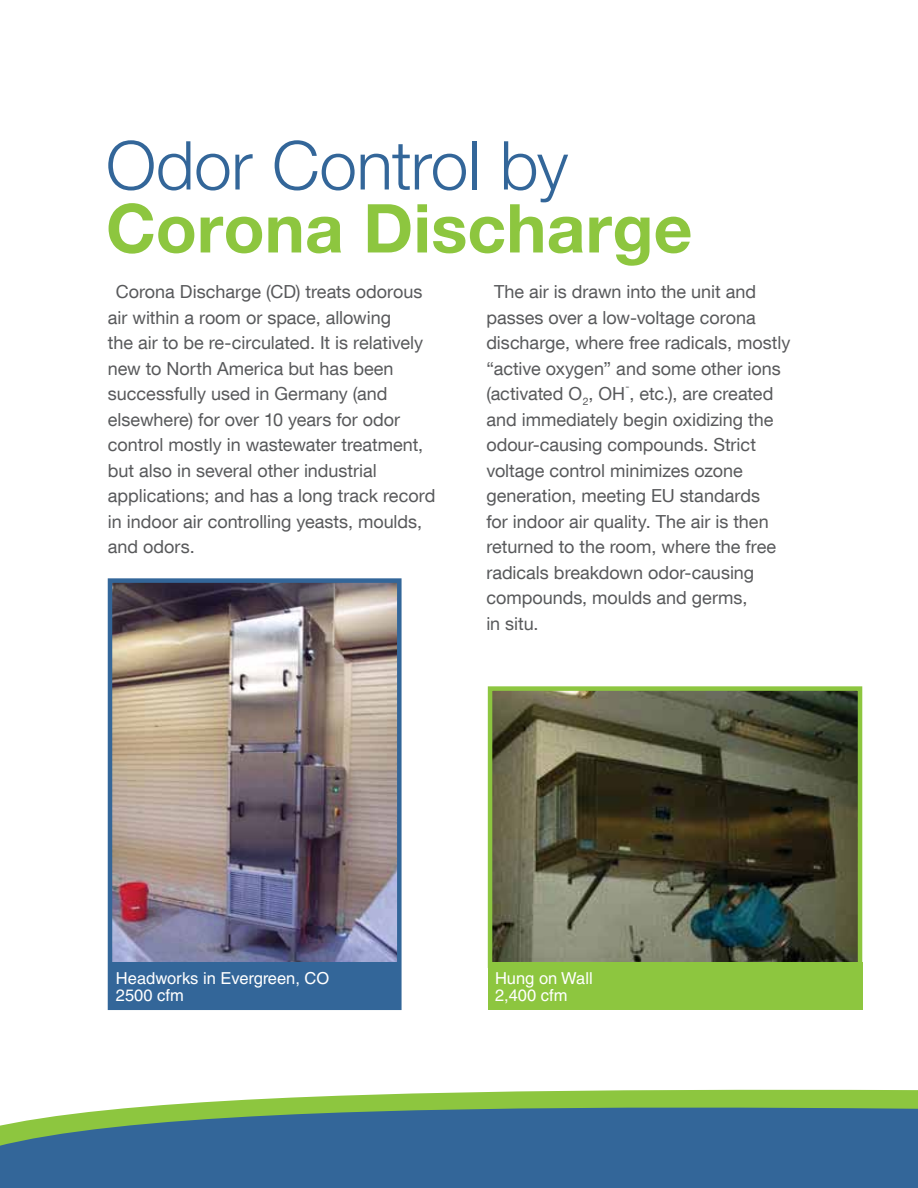
<style>
.page{position:relative;width:918px;height:1188px;background:#fff}
.page>*{position:absolute;margin:0;border:0;box-sizing:border-box;transform-origin:0 0}
.t1{font:700 67.5px "Helvetica Neue LT Com";letter-spacing:.005em;color:#8dc63f}
.t2{font:300 67.5px "Helvetica Neue LT Com";letter-spacing:-.005em;color:#369}
.t3{font:18px/25.5px "Helvetica Neue LT Com";color:#58595b}
.t4{font:16.5px/16.5px "Helvetica LT Std";color:#fff}
.t5{font:10.5px "Helvetica Neue LT Com";color:#58595b}
</style>
<div class="page">
<svg style="left:0;top:912px;width:918px;height:276px"></svg>
<img style="left:113px;top:583px;width:284px;height:379px">
<div style="left:108px;top:578px;width:294px;height:432px;border:4px solid #369"></div>
<img style="left:493px;top:691px;width:364px;height:272px">
<div style="left:488px;top:686px;width:374px;height:282px;border:4px solid #8dc640"></div>
<div style="left:488px;top:963px;width:374px;height:47px;background:#8dc63f"></div>
<div style="left:108px;top:962px;width:293px;height:48px;background:#369"></div>
<h1 class="t2" style="left:106px;top:124px;width:464px">Odor Control by</h1>
<h1 class="t1" style="left:106px;top:186px;width:588px">Corona Discharge</h1>
<p class="t3" style="left:108px;top:279px;width:329px;text-indent:8px">Corona Discharge (CD) treats odorous air within a room or space, allowing<br>the air to be re-circulated. It is relatively new to North America but has been successfully used in Germany (and elsewhere) for over 10 years for odor control mostly in wastewater treatment, but also in several other industrial applications; and has a long track record in indoor air controlling yeasts, moulds, and odors.</p>
<p class="t3" style="left:486px;top:279px;width:305px;text-indent:8px">The air is drawn into the unit and passes over a low-voltage corona discharge, where free radicals, mostly “active oxygen” and some other ions (activated O<sub>2</sub>, OH , etc.), are created</p>
<p class="t5" style="left:626px;top:380px;width:6px">-</p>
<p class="t3" style="left:486px;top:406px;width:291px">and immediately begin oxidizing the odour-causing compounds. Strict voltage control minimizes ozone generation, meeting EU standards for indoor air quality. The air is then returned to the room, where the free radicals breakdown odor-causing compounds, moulds and germs,<br>in situ.</p>
<p class="t4" style="left:116px;top:970px;width:215px">Headworks in Evergreen, CO<br>2500 cfm</p>
<p class="t4" style="left:495px;top:970px;width:99px">Hung on Wall<br>2,400 cfm</p>
</div>
